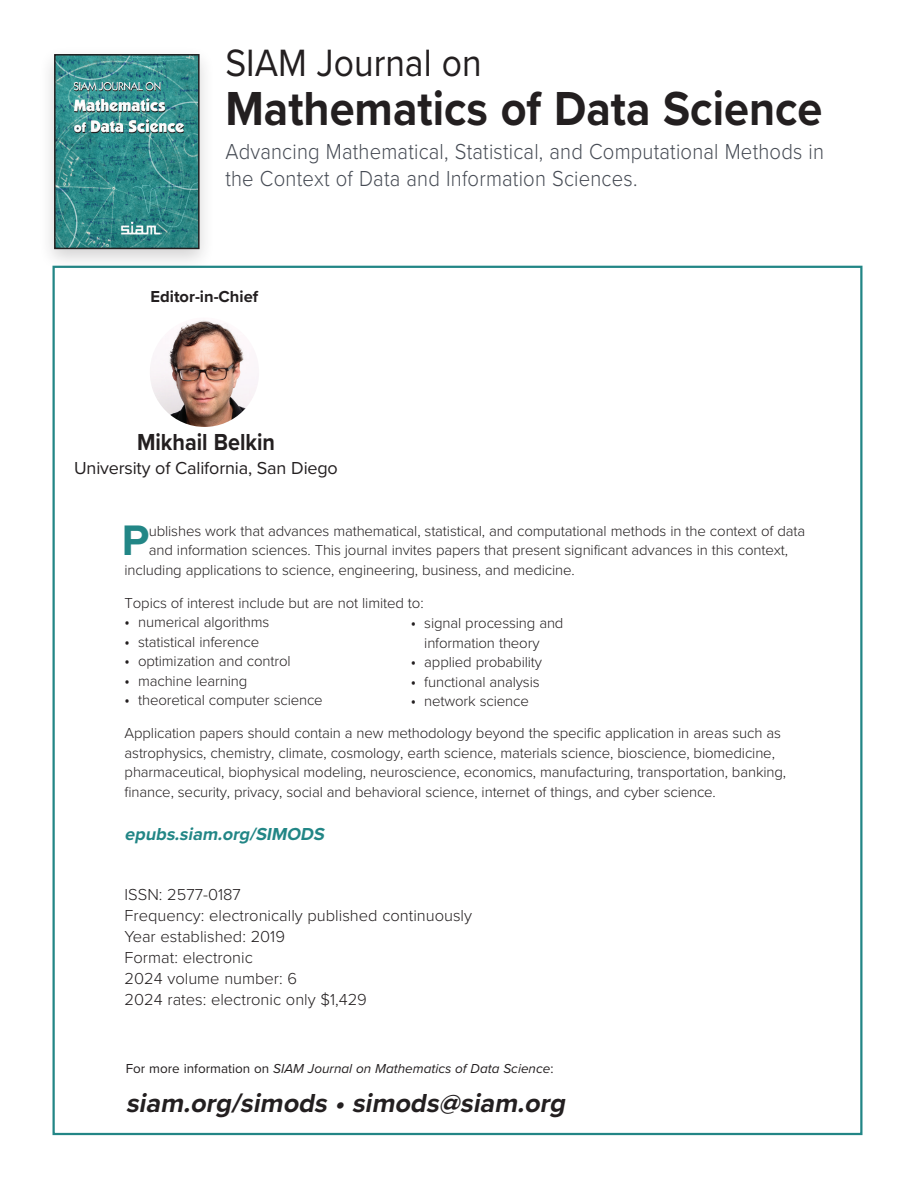
<style>
.page{position:relative;width:918px;height:1188px;background:#fff}
.page>*{position:absolute;margin:0;border:0;box-sizing:border-box;transform-origin:0 0}
.t1{font:700 49.5px "Proxima Nova";color:#231f20;scale:.91 1}
.t2{font:700 44.25px "Proxima Nova";color:#228686}
.t3{font:39.45px "Proxima Nova";color:#231f20;scale:.9 1}
.t4{font:italic 700 27px "Proxima Nova";color:#231f20}
.t5{font:700 24px "Proxima Nova";color:#231f20;scale:.9 1}
.t6{font:300 22.5px/27px "Proxima Nova";letter-spacing:.01em;color:#464b54;scale:.9 1}
.t7{font:18px "Proxima Nova";letter-spacing:-.01em;color:#231f20}
.t8{font:italic 700 18px "Proxima Nova";color:#228686}
.t9{font:300 16.5px/21px "Proxima Nova";color:#231f20}
.t10{font:700 16.5px "Proxima Nova";color:#231f20}
.t11{font:300 15px/19.5px "Proxima Nova";letter-spacing:-.01em;color:#231f20}
.t12{font:italic 13.5px "Proxima Nova";color:#231f20}
.s1{font-weight:400;font-size:16.5px}
.s2{font-style:normal}
</style>
<div class="page">
<img style="left:150px;top:318px;width:109px;height:109px;border-radius:55px">
<div style="left:38px;top:45px;width:178px;height:228px;background:#231f20;opacity:.2"></div>
<img style="left:57px;top:57px;width:140px;height:189px">
<div style="left:54px;top:54px;width:146px;height:195px;border:2px solid #231f20"></div>
<h3 class="t3" style="left:225px;top:33px;width:286px">SIAM Journal on</h3>
<h1 class="t1" style="left:225px;top:72px;width:658px">Mathematics of Data Science</h1>
<h3 class="t6" style="left:225px;top:137px;width:667px">Advancing Mathematical, Statistical, and Computational Methods in the Context of Data and Information Sciences.</h3>
<p class="t10" style="left:151px;top:285px;width:109px">Editor-in-Chief</p>
<h3 class="t5" style="left:137px;top:424px;width:155px">Mikhail Belkin</h3>
<p class="t7" style="left:74px;top:455px;width:265px">University of California, San Diego</p>
<h2 class="t2" style="left:122px;top:507px;width:29px">P</h2>
<p class="t11" style="left:149px;top:520px;width:658px">ublishes work that advances mathematical, statistical, and computational methods in the context of data</p>
<p class="t11" style="left:149px;top:540px;width:641px">and information sciences. This journal invites papers that present significant advances in this context,</p>
<p class="t11" style="left:125px;top:559px;width:452px">including applications to science, engineering, business, and medicine.</p>
<p class="t11" style="left:125px;top:592px;width:301px">Topics of interest include but are not limited to:</p>
<p class="t11" style="left:125px;top:612px;width:146px"><span class="s1">•</span> numerical algorithms</p>
<p class="t11" style="left:125px;top:631px;width:136px"><span class="s1">•</span> statistical inference</p>
<p class="t11" style="left:125px;top:651px;width:168px"><span class="s1">•</span> optimization and control</p>
<p class="t11" style="left:125px;top:670px;width:124px"><span class="s1">•</span> machine learning</p>
<p class="t11" style="left:125px;top:690px;width:200px"><span class="s1">•</span> theoretical computer science</p>
<p class="t11" style="left:125px;top:723px;width:663px">Application papers should contain a new methodology beyond the specific application in areas such as astrophysics, chemistry, climate, cosmology, earth science, materials science, bioscience, biomedicine, pharmaceutical, biophysical modeling, neuroscience, economics, manufacturing, transportation, banking, finance, security, privacy, social and behavioral science, internet of things, and cyber science.</p>
<p class="t8" style="left:125px;top:821px;width:205px">epubs.siam.org/SIMODS</p>
<p class="t11" style="left:424px;top:613px;width:141px;text-indent:-14px"><span class="s1">•</span> signal processing and information theory</p>
<p class="t11" style="left:411px;top:652px;width:133px"><span class="s1">•</span> applied probability</p>
<p class="t11" style="left:411px;top:671px;width:130px"><span class="s1">•</span> functional analysis</p>
<p class="t11" style="left:411px;top:691px;width:120px"><span class="s1">•</span> network science</p>
<p class="t9" style="left:125px;top:883px;width:349px">ISSN: 2577-0187<br>Frequency: electronically published continuously<br>Year established: 2019<br>Format: electronic<br>2024 volume number: 6<br>2024 rates: electronic only $1,429</p>
<p class="t12" style="left:126px;top:1059px;width:429px"><span class="s2">For more information on</span> SIAM Journal on Mathematics of Data Science<span class="s2">:</span></p>
<h3 class="t4" style="left:126px;top:1083px;width:448px">siam.org/simods •simods@siam.org</h3>
</div>
